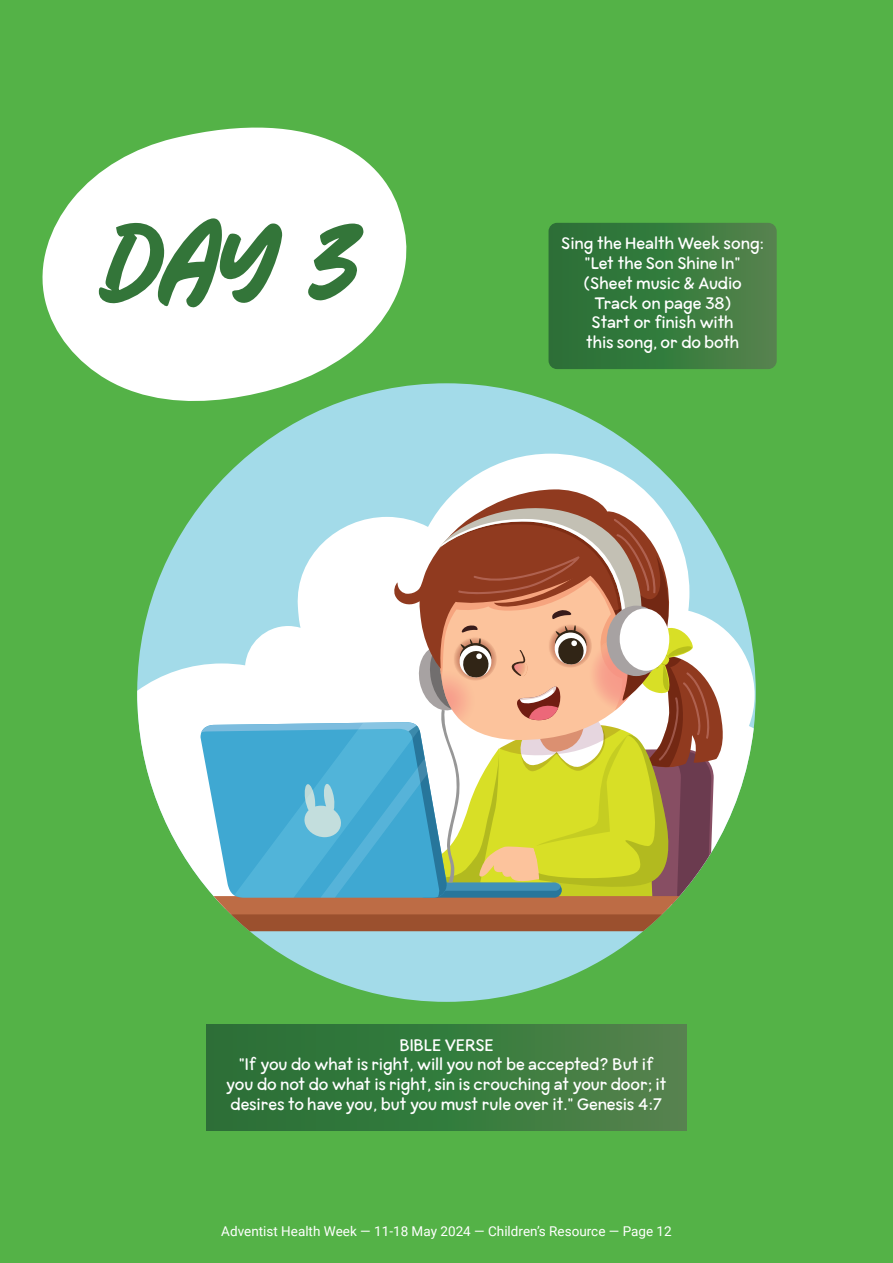
<style>
.page{position:relative;width:893px;height:1263px;background:#54b247}
.page>*{position:absolute;margin:0;border:0;box-sizing:border-box;transform-origin:0 0}
.t1{font:120px "Attractype Reborn";color:#337539}
.t2{font:16.5px/19.8px "Pelicano";letter-spacing:-.015em;color:#fff;text-align:center}
.t3{font:13.5px "Roboto";color:#fff}
</style>
<div class="page">
<svg style="left:249px;top:383px;width:507px;height:619px;fill:#a3dbe9"></svg>
<svg style="left:137px;top:454px;width:618px;height:455px"></svg>
<svg style="left:393px;top:489px;width:280px;height:13px"></svg>
<svg style="left:200px;top:502px;width:526px;height:429px"></svg>
<div style="left:206px;top:1024px;width:481px;height:107px;background:linear-gradient(to right,#247034,#51844b)"></div>
<svg style="left:42px;top:127px;width:365px;height:277px;fill:#fff"></svg>
<svg style="left:548px;top:223px;width:229px;height:146px"></svg>
<h1 class="t1" style="left:98px;top:198px;width:255px">DAY 3</h1>
<p class="t2" style="left:561px;top:234px;width:204px">Sing the Health Week song: “Let the Son Shine In” (Sheet music &amp; Audio<br>Track on page 38)<br>Start or finish with<br>this song, or do both</p>
<p class="t2" style="left:226px;top:1035px;width:442px">BIBLE VERSE<br>“If you do what is right, will you not be accepted? But if you do not do what is right, sin is crouching at your door; it desires to have you, but you must rule over it.” Genesis 4:7</p>
<p class="t3" style="left:221px;top:1221px;width:452px">Adventist Health Week — 11-18 May 2024 — Children’s Resource — Page 12</p>
</div>
